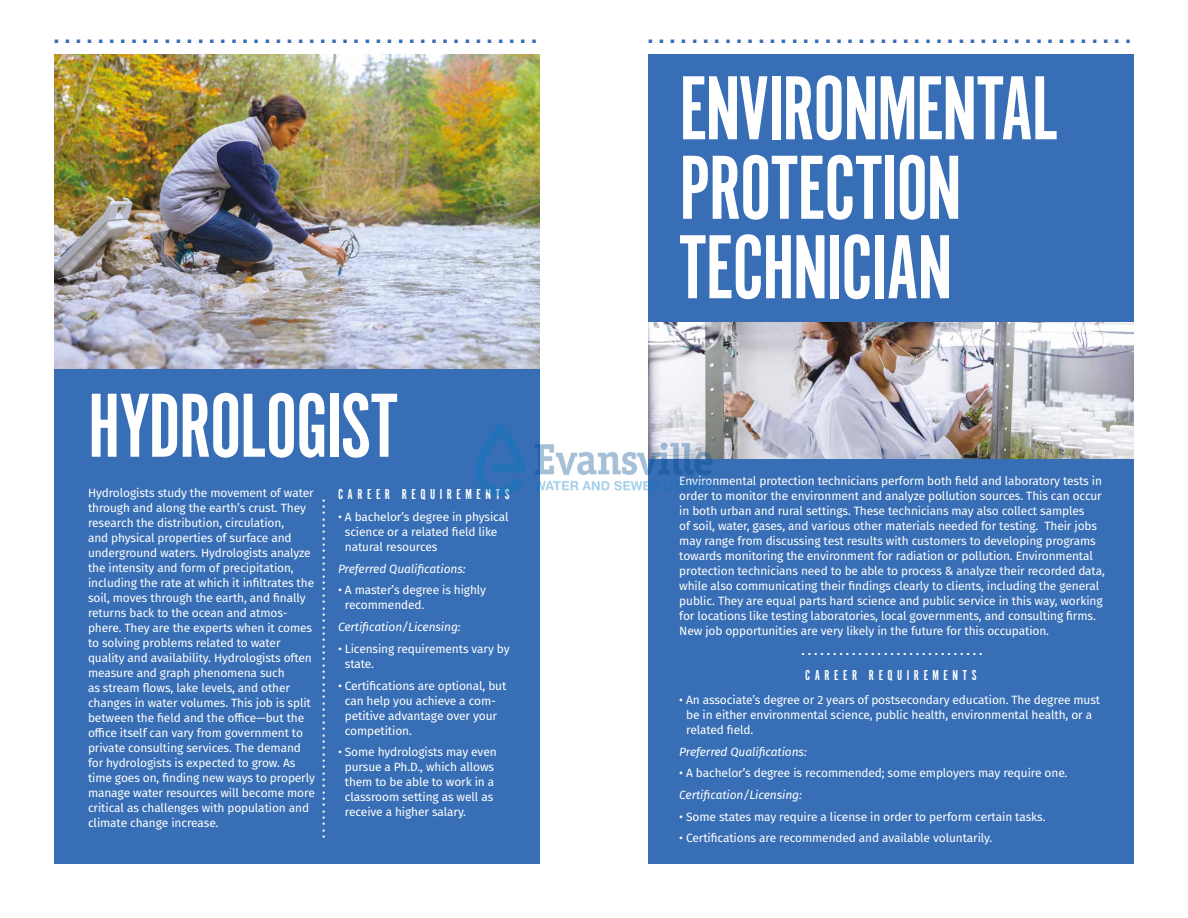
<style>
.page{position:relative;width:1188px;height:918px;background:#fff}
.page>*{position:absolute;margin:0;border:0;box-sizing:border-box;transform-origin:0 0}
.t1{font:94.5px/79.5px "Alternate Got No 1 D";letter-spacing:-.02em;color:#fff}
.t2{font:700 condensed 21px "AG Book Pro";color:#376eb5}
.t3{font:15px "Alternate Got No 1 D";letter-spacing:.3em;color:#fff}
.t4{font:12px/15px "Fira Sans";letter-spacing:-.01em;color:#fff}
.t5{font:italic 12px "Fira Sans";letter-spacing:-.01em;color:#fff}
.t6{font:700 condensed 12px "AG Book Pro";color:#fff}
</style>
<div class="page">
<div style="left:54px;top:54px;width:486px;height:810px;background:#376eb5"></div>
<img style="left:54px;top:54px;width:486px;height:314px">
<div style="left:648px;top:54px;width:486px;height:810px;background:#376eb5"></div>
<img style="left:648px;top:323px;width:486px;height:136px">
<img style="left:475px;top:423px;width:238px;height:72px">
<h2 class="t2" style="left:54px;top:22px;width:484px">............................................</h2>
<h1 class="t1" style="left:88px;top:388px;width:311px">HYDROLOGIST</h1>
<p class="t4" style="left:88px;top:485px;width:228px">Hydrologists study the movement of water through and along the earth’s crust. They research the distribution, circulation,<br>and physical properties of surface and underground waters. Hydrologists analyze the intensity and form of precipitation, including the rate at which it infiltrates the soil, moves through the earth, and finally returns back to the ocean and atmos&shy;phere. They are the experts when it comes to solving problems related to water quality and availability. Hydrologists often measure and graph phenomena such<br>as stream flows, lake levels, and other changes in water volumes. This job is split between the field and the office—but the office itself can vary from government to private consulting services. The demand for hydrologists is expected to grow. As time goes on, finding new ways to properly manage water resources will become more critical as challenges with population and climate change increase.</p>
<p class="t3" style="left:338px;top:486px;width:173px">CAREER REQUIREMENTS</p>
<p class="t6" style="left:313px;top:838px;width:341px;rotate:-90deg">......................................................</p>
<p class="t4" style="left:345px;top:509px;width:165px;text-indent:-7px">• A bachelor’s degree in physical science or a related field like natural resources</p>
<p class="t5" style="left:338px;top:560px;width:129px">Preferred Qualifications:</p>
<p class="t4" style="left:345px;top:582px;width:143px;text-indent:-7px">• A master’s degree is highly recommended.</p>
<p class="t5" style="left:338px;top:618px;width:124px">Certification/Licensing:</p>
<p class="t4" style="left:345px;top:641px;width:166px;text-indent:-7px">• Licensing requirements vary by state.</p>
<p class="t4" style="left:345px;top:678px;width:163px;text-indent:-7px">• Certifications are optional, but can help you achieve a com&shy;petitive advantage over your competition.</p>
<p class="t4" style="left:345px;top:744px;width:153px;text-indent:-7px">• Some hydrologists may even pursue a Ph.D., which allows them to be able to work in a classroom setting as well as receive a higher salary.</p>
<h2 class="t2" style="left:648px;top:22px;width:484px">............................................</h2>
<h1 class="t1" style="left:679px;top:71px;width:380px">ENVIRONMENTAL<br>PROTECTION<br>TECHNICIAN</h1>
<p class="t4" style="left:679px;top:473px;width:427px">Environmental protection technicians perform both field and laboratory tests in order to monitor the environment and analyze pollution sources. This can occur in both urban and rural settings. These technicians may also collect samples<br>of soil, water, gases, and various other materials needed for testing. Their jobs may range from discussing test results with customers to developing programs towards monitoring the environment for radiation or pollution. Environmental protection technicians need to be able to process &amp; analyze their recorded data, while also communicating their findings clearly to clients, including the general public. They are equal parts hard science and public service in this way, working for locations like testing laboratories, local governments, and consulting firms.<br>New job opportunities are very likely in the future for this occupation.</p>
<p class="t6" style="left:802px;top:643px;width:182px">.............................</p>
<p class="t3" style="left:805px;top:667px;width:173px">CAREER REQUIREMENTS</p>
<p class="t4" style="left:686px;top:692px;width:416px;text-indent:-7px">• An associate’s degree or 2 years of postsecondary education. The degree must be in either environmental science, public health, environmental health, or a related field.</p>
<p class="t5" style="left:679px;top:742px;width:129px">Preferred Qualifications:</p>
<p class="t4" style="left:679px;top:765px;width:390px">• A bachelor’s degree is recommended; some employers may require one.</p>
<p class="t5" style="left:679px;top:786px;width:124px">Certification/Licensing:</p>
<p class="t4" style="left:679px;top:809px;width:368px">• Some states may require a license in order to perform certain tasks.</p>
<p class="t4" style="left:679px;top:830px;width:315px">• Certifications are recommended and available voluntarily.</p>
</div>
